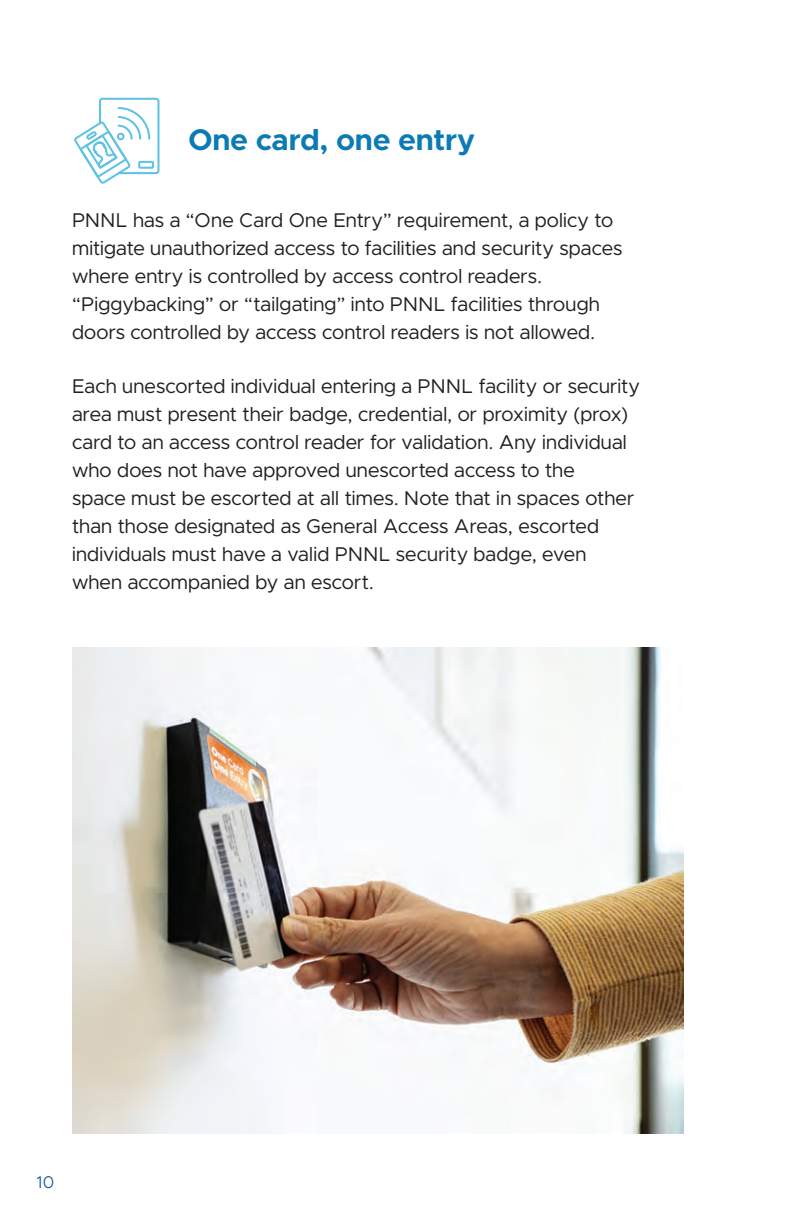
<style>
.page{position:relative;width:792px;height:1224px;background:#fff}
.page>*{position:absolute;margin:0;border:0;box-sizing:border-box;transform-origin:0 0}
.t1{font:700 30px "Metropolis";color:#0c7bb5}
.t2{font:20px/28px "Metropolis";letter-spacing:.01em;color:#231f20}
.t3{font:300 17px "Metropolis";color:#014c98}
</style>
<div class="page">
<svg style="left:74px;top:97px;width:86px;height:87px"></svg>
<img style="left:72px;top:648px;width:612px;height:486px">
<h1 class="t1" style="left:188px;top:121px;width:288px">One card, one entry</h1>
<p class="t2" style="left:72px;top:206px;width:552px">PNNL has a “One Card One Entry” requirement, a policy to mitigate unauthorized access to facilities and security spaces where entry is controlled by access control readers. “Piggybacking” or “tailgating” into PNNL facilities through doors controlled by access control readers is not allowed.</p>
<p class="t2" style="left:72px;top:372px;width:569px">Each unescorted individual entering a PNNL facility or security area must present their badge, credential, or proximity (prox) card to an access control reader for validation. Any individual who does not have approved unescorted access to the<br>space must be escorted at all times. Note that in spaces other than those designated as General Access Areas, escorted individuals must have a valid PNNL security badge, even when accompanied by an escort.</p>
<p class="t3" style="left:36px;top:1172px;width:20px">10</p>
</div>
